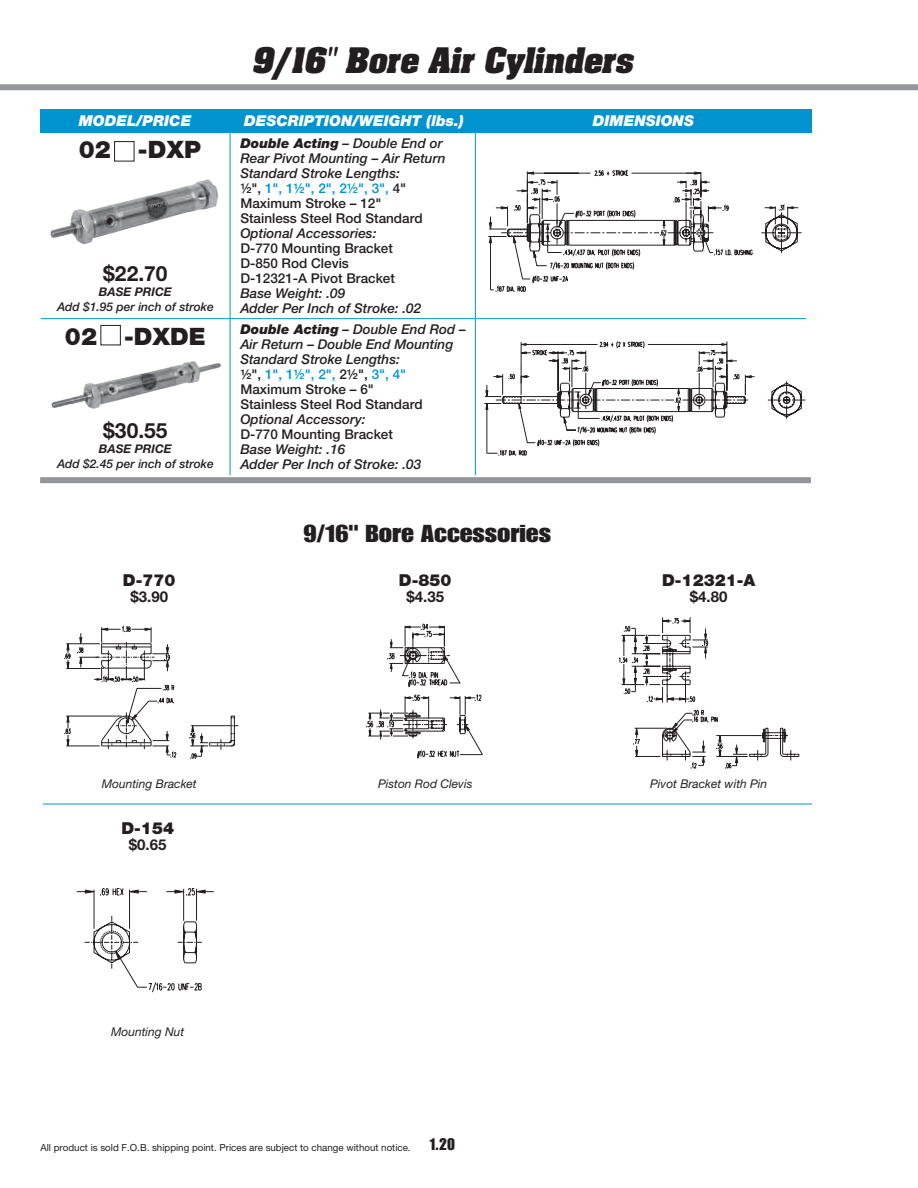
<style>
.page{position:relative;width:918px;height:1188px;background:#fff}
.page>*{position:absolute;margin:0;border:0;box-sizing:border-box;transform-origin:0 0}
.t1{font:italic 700 30px "Aachen Std";color:#231f20}
.t2{font:24px "Impact LT Std";color:#231f20;scale:1.2 1}
.t3{font:900 24px "Helvetica Neue LT Std";color:#231f20}
.t4{font:700 21px "Helvetica Neue LT Std";color:#231f20}
.t5{font:900 16.5px "Helvetica Neue LT Std";color:#231f20}
.t6{font:16.5px "Impact LT Std";color:#231f20}
.t7{font:italic 900 15px "Helvetica Neue LT Std";color:#fff}
.t8{font:700 15px "Helvetica Neue LT Std";color:#231f20}
.t9{font:italic 500 13.5px/15px "Helvetica Neue LT Std";color:#231f20}
.t10{font:italic 500 12px/15px "Helvetica Neue LT Std";color:#231f20;text-align:center}
.t11{font:italic 12px "Helvetica Neue LT Std";color:#231f20}
.t12{font:9.75px "Helvetica Neue LT Std";color:#231f20}
.s1{font-weight:900}
.s2{font-style:normal}
.s3{font-style:normal;color:#0093d0}
.s4{font-weight:700}
</style>
<div class="page">
<div style="left:0;top:84px;width:918px;height:6px;background:#939598"></div>
<div style="left:40px;top:110px;width:772px;height:23px;background:#0093d0"></div>
<hr style="left:230px;top:132px;width:1px;height:186px;background:#0093d0">
<hr style="left:475px;top:132px;width:1px;height:186px;background:#0093d0">
<hr style="left:41px;top:318px;width:189px;height:1px;background:#0093d0">
<hr style="left:230px;top:318px;width:245px;height:1px;background:#0093d0">
<hr style="left:230px;top:319px;width:1px;height:156px;background:#0093d0">
<hr style="left:475px;top:319px;width:1px;height:156px;background:#0093d0">
<hr style="left:475px;top:318px;width:331px;height:1px;background:#0093d0">
<div style="left:114px;top:141px;width:20px;height:20px;border:1px solid #231f20"></div>
<div style="left:100px;top:325px;width:21px;height:20px;border:1px solid #231f20"></div>
<hr style="left:43px;top:804px;width:769px;height:1px;background:#0093d0">
<div style="left:40px;top:477px;width:771px;height:6px;background:#939598"></div>
<img style="left:50px;top:179px;width:169px;height:66px">
<img style="left:51px;top:361px;width:170px;height:48px">
<svg style="left:488px;top:170px;width:314px;height:122px"></svg>
<svg style="left:484px;top:341px;width:321px;height:115px"></svg>
<svg style="left:64px;top:625px;width:174px;height:134px"></svg>
<svg style="left:366px;top:623px;width:117px;height:135px"></svg>
<svg style="left:619px;top:617px;width:180px;height:152px"></svg>
<svg style="left:77px;top:888px;width:137px;height:104px"></svg>
<p class="t1" style="left:252px;top:39px;width:390px">9/16" Bore Air Cylinders</p>
<p class="t7" style="left:79px;top:112px;width:114px">MODEL/PRICE</p>
<p class="t7" style="left:244px;top:112px;width:221px">DESCRIPTION/WEIGHT (lbs.)</p>
<p class="t7" style="left:593px;top:112px;width:103px">DIMENSIONS</p>
<p class="t3" style="left:79px;top:135px;width:124px">02 -DXP</p>
<p class="t9" style="left:240px;top:135px;width:207px"><span class="s1">Double Acting</span> – Double End or<br>Rear Pivot Mounting – Air Return<br>Standard Stroke Lengths:<br><span class="s2">½",</span> <span class="s3">1", 1½", 2", 2½", 3",</span> <span class="s2">4"<br>Maximum Stroke – 12"<br>Stainless Steel Rod Standard<br></span>Optional Accessories:<br><span class="s2">D-770 Mounting Bracket<br>D-850 Rod Clevis<br>D-12321-A Pivot Bracket<br></span>Base Weight: .09<br>Adder Per Inch of Stroke: .02</p>
<p class="t4" style="left:103px;top:261px;width:66px">$22.70</p>
<p class="t10" style="left:57px;top:284px;width:158px"><span class="s4">BASE PRICE<br></span>Add $1.95 per inch of stroke</p>
<p class="t3" style="left:65px;top:322px;width:142px">02 -DXDE</p>
<p class="t4" style="left:103px;top:417px;width:66px">$30.55</p>
<p class="t10" style="left:57px;top:441px;width:158px"><span class="s4">BASE PRICE<br></span>Add $2.45 per inch of stroke</p>
<p class="t5" style="left:123px;top:570px;width:54px">D-770</p>
<p class="t8" style="left:130px;top:588px;width:39px">$3.90</p>
<p class="t9" style="left:240px;top:322px;width:227px"><span class="s1">Double Acting</span> – Double End Rod –<br>Air Return – Double End Mounting<br>Standard Stroke Lengths:<br><span class="s2">½",</span> <span class="s3">1", 1½", 2",</span> <span class="s2">2½",</span> <span class="s3">3", 4"<br></span><span class="s2">Maximum Stroke – 6"<br>Stainless Steel Rod Standard<br></span>Optional Accessory:<br><span class="s2">D-770 Mounting Bracket<br></span>Base Weight: .16<br>Adder Per Inch of Stroke: .03</p>
<p class="t2" style="left:303px;top:520px;width:208px">9/16" Bore Accessories</p>
<p class="t5" style="left:399px;top:570px;width:54px">D-850</p>
<p class="t8" style="left:406px;top:588px;width:39px">$4.35</p>
<p class="t11" style="left:102px;top:777px;width:96px">Mounting Bracket</p>
<p class="t5" style="left:121px;top:818px;width:54px">D-154</p>
<p class="t8" style="left:129px;top:836px;width:39px">$0.65</p>
<p class="t11" style="left:378px;top:777px;width:96px">Piston Rod Clevis</p>
<p class="t11" style="left:111px;top:1025px;width:75px">Mounting Nut</p>
<p class="t12" style="left:40px;top:1142px;width:372px">All product is sold F.O.B. shipping point. Prices are subject to change without notice.</p>
<p class="t6" style="left:429px;top:1134px;width:27px">1.20</p>
<p class="t5" style="left:662px;top:570px;width:95px">D-12321-A</p>
<p class="t8" style="left:690px;top:588px;width:39px">$4.80</p>
<p class="t11" style="left:650px;top:777px;width:119px">Pivot Bracket with Pin</p>
</div>
